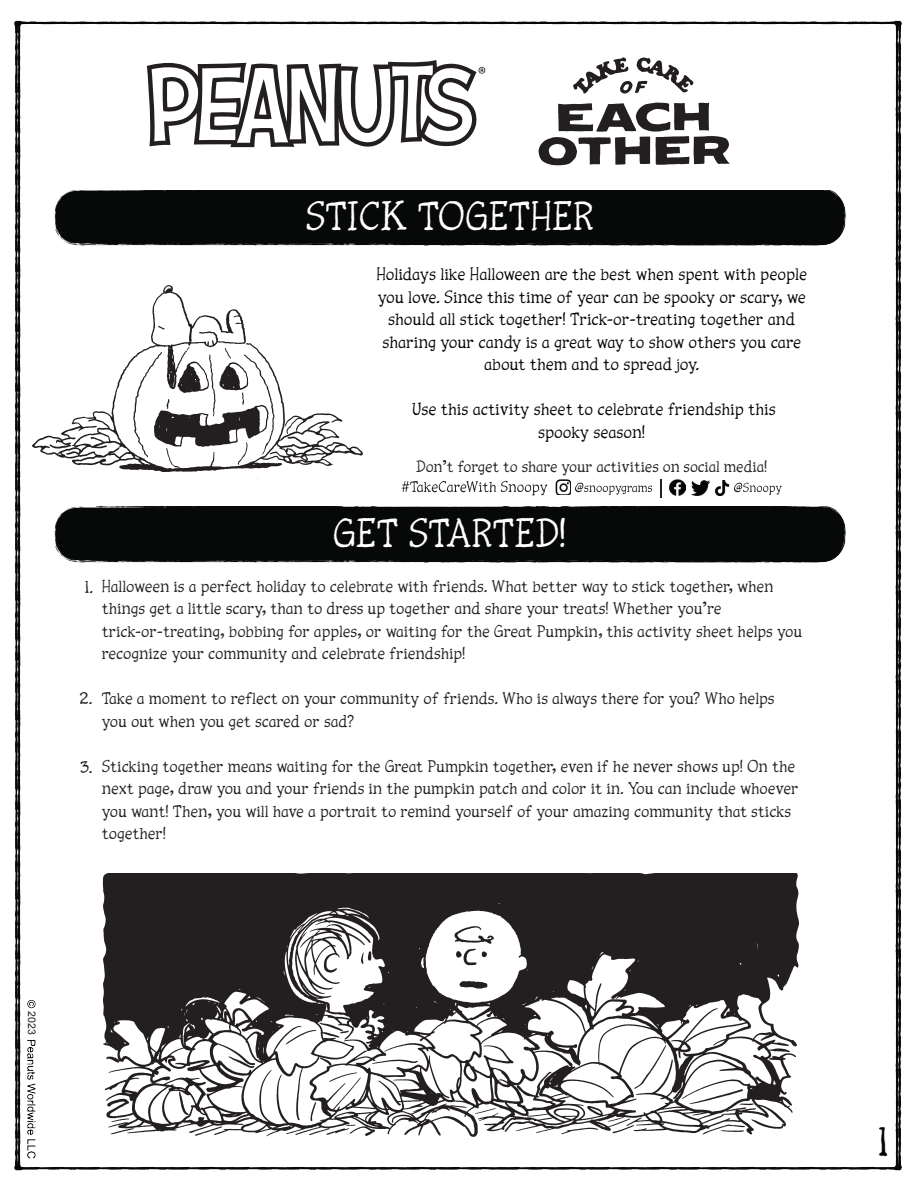
<style>
.page{position:relative;width:918px;height:1188px;background:#fff}
.page>*{position:absolute;margin:0;border:0;box-sizing:border-box;transform-origin:0 0}
.t1{font:43.2px "Snoopy Typewriter";color:#040503}
.t2{font:42.75px "Snoopy Typewriter";color:#fff}
.t3{font:18.75px/22.5px "Snoopy Typewriter";color:#040503;text-align:center}
.t4{font:18px/22.5px "Snoopy Typewriter";color:#231f20}
.t5{font:17.25px "Snoopy Typewriter";color:#231f20}
.t6{font:10.5px "Arial";color:#231f20}
</style>
<div class="page">
<img style="left:14px;top:20px;width:888px;height:1151px">
<img style="left:14px;top:190px;width:888px;height:57px">
<img style="left:14px;top:507px;width:888px;height:57px">
<svg style="left:147px;top:60px;width:338px;height:87px"></svg>
<svg style="left:575px;top:483px;width:77px;height:12px"></svg>
<img style="left:555px;top:480px;width:16px;height:15px">
<img style="left:669px;top:479px;width:16px;height:17px">
<svg style="left:734px;top:483px;width:48px;height:12px"></svg>
<img style="left:691px;top:481px;width:18px;height:15px">
<img style="left:715px;top:481px;width:14px;height:14px">
<svg style="left:660px;top:479px;width:1px;height:19px"></svg>
<svg style="left:402px;top:481px;width:145px;height:14px"></svg>
<svg style="left:573px;top:57px;width:121px;height:37px"></svg>
<svg style="left:538px;top:103px;width:192px;height:62px"></svg>
<div style="left:27px;top:1011px;width:16px;height:28px;background:#fff"></div>
<svg style="left:32px;top:285px;width:331px;height:188px"></svg>
<svg style="left:35px;top:286px;width:326px;height:184px"></svg>
<img style="left:97px;top:873px;width:705px;height:269px">
<h2 class="t2" style="left:305px;top:190px;width:290px">STICK TOGETHER</h2>
<p class="t3" style="left:376px;top:263px;width:432px">Holidays like Halloween are the best when spent with people you love. Since this time of year can be spooky or scary, we should all stick together! Trick-or-treating together and sharing your candy is a great way to show others you care about them and to spread joy.</p>
<p class="t3" style="left:412px;top:398px;width:365px">Use this activity sheet to celebrate friendship this spooky season!</p>
<p class="t5" style="left:416px;top:456px;width:352px">Don’t forget to share your activities on social media!</p>
<h2 class="t2" style="left:333px;top:507px;width:235px">GET STARTED!</h2>
<p class="t4" style="left:85px;top:575px;width:10px">1.</p>
<p class="t4" style="left:80px;top:687px;width:14px">2.</p>
<p class="t4" style="left:80px;top:756px;width:14px">3.</p>
<p class="t4" style="left:102px;top:574px;width:702px">Halloween is a perfect holiday to celebrate with friends. What better way to stick together, when things get a little scary, than to dress up together and share your treats! Whether you’re trick-or-treating, bobbing for apples, or waiting for the Great Pumpkin, this activity sheet helps you recognize your community and celebrate friendship!</p>
<p class="t4" style="left:102px;top:687px;width:674px">Take a moment to reflect on your community of friends. Who is always there for you? Who helps you out when you get scared or sad?</p>
<p class="t4" style="left:102px;top:754px;width:698px">Sticking together means waiting for the Great Pumpkin together, even if he never shows up! On the next page, draw you and your friends in the pumpkin patch and color it in. You can include whoever you want! Then, you will have a portrait to remind yourself of your amazing community that sticks together!</p>
<p class="t6" style="left:39px;top:1011px;width:25px;rotate:90deg">2023</p>
<h1 class="t1" style="left:878px;top:1115px;width:12px">1</h1>
</div>
